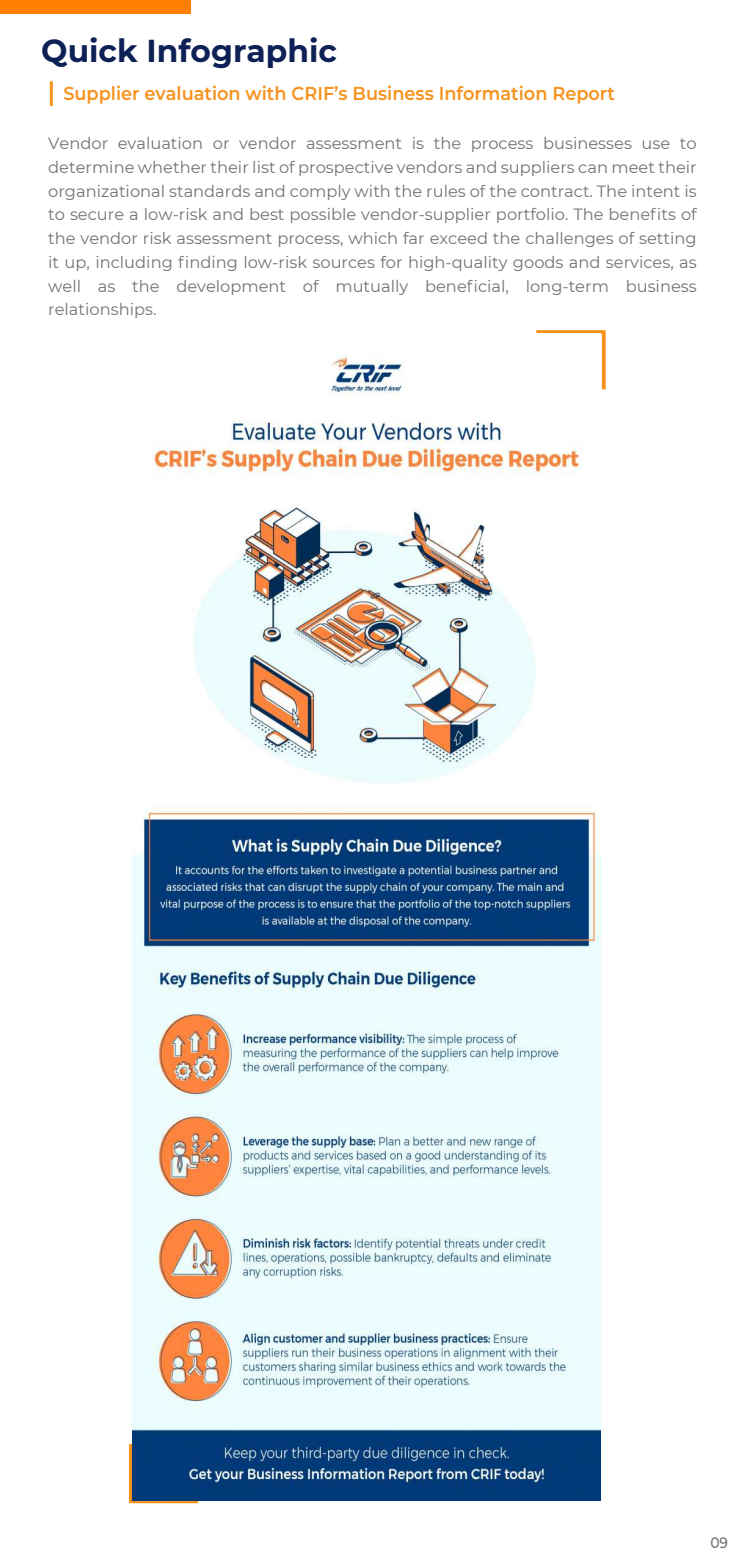
<style>
.page{position:relative;width:745px;height:1552px;background:#fff}
.page>*{position:absolute;margin:0;border:0;box-sizing:border-box;transform-origin:0 0}
.t1{font:700 31.62px "Montserrat";color:#0e2156}
.t2{font:600 18.75px "Montserrat";color:#f6931e;scale:.94 1}
.t3{font:16.25px/23.8px "Montserrat";color:#737373;text-align:justify}
.t4{font:500 15.25px "Montserrat";color:#737373;scale:.9 1}
</style>
<div class="page">
<hr style="left:50px;top:81px;width:3px;height:25px;background:#f6931e">
<svg style="left:129px;top:1500px;width:69px;height:3px"></svg>
<hr style="left:129px;top:1444px;width:4px;height:56px;background:#f6931e">
<div style="left:0;top:0;width:191px;height:13px;background:#ff8000"></div>
<svg style="left:536px;top:330px;width:69px;height:3px"></svg>
<svg style="left:601px;top:332px;width:4px;height:57px"></svg>
<img style="left:132px;top:355px;width:467px;height:1145px">
<h1 class="t1" style="left:41px;top:28px;width:297px">Quick Infographic</h1>
<p class="t2" style="left:63px;top:80px;width:587px">Supplier evaluation with CRIF’s Business Information Report</p>
<p class="t3" style="left:48px;top:131px;width:649px">Vendor evaluation or vendor assessment is the process businesses use to determine whether their list of prospective vendors and suppliers can meet their organizational standards and comply with the rules of the contract. The intent is to secure a low-risk and best possible vendor-supplier portfolio. The benefits of the vendor risk assessment process, which far exceed the challenges of setting it up, including finding low-risk sources for high-quality goods and services, as well as the development of mutually beneficial, long-term business relationships.</p>
<p class="t4" style="left:709px;top:1532px;width:21px">09</p>
</div>
